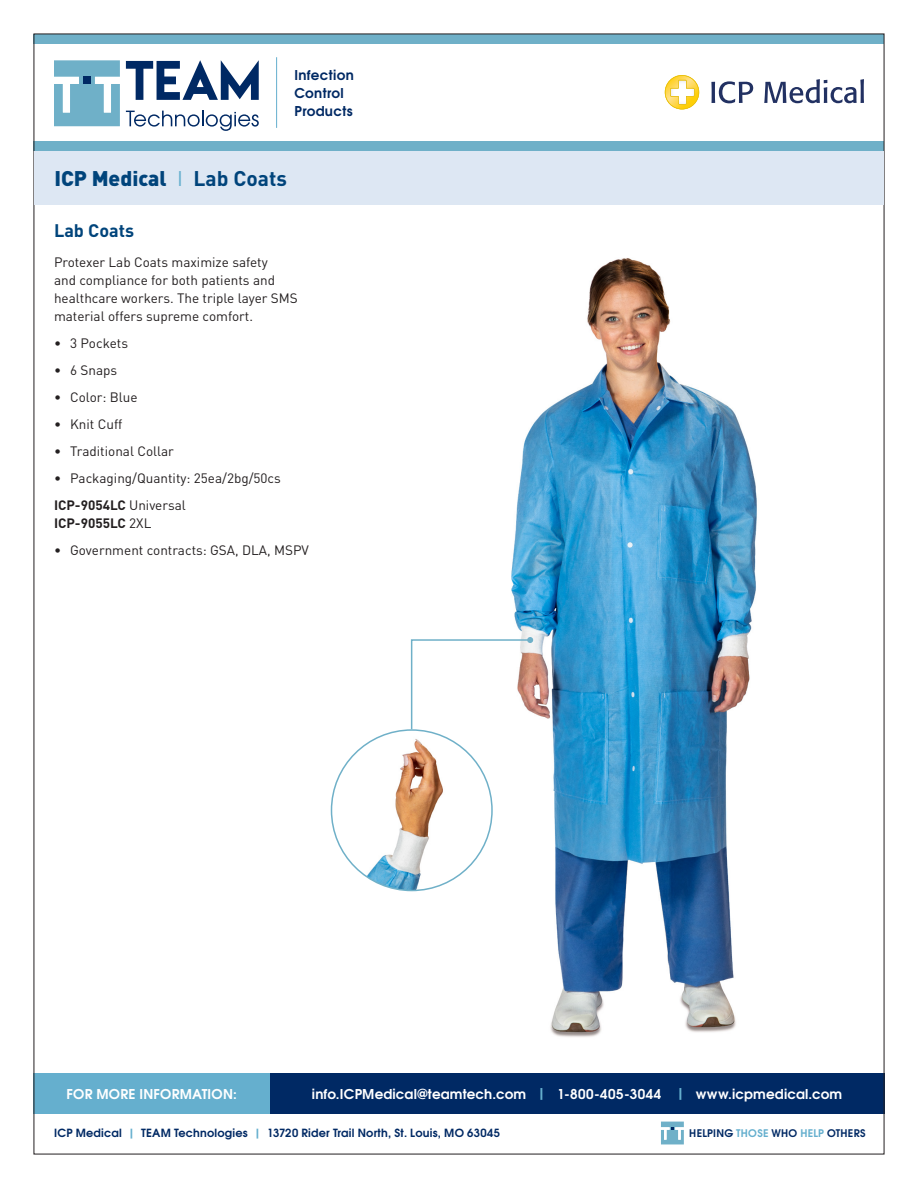
<style>
.page{position:relative;width:918px;height:1188px;background:#fff}
.page>*{position:absolute;margin:0;border:0;box-sizing:border-box;transform-origin:0 0}
.Heading_1{font:900 21px "DIN Pro";color:#00447b}
.Heading_2{font:700 18px "DIN Pro";color:#00447b}
.Body_Text{font:13.5px/18px "DIN Pro";color:#231f20}
.t1{font:700 13.5px "Te X Gyre Adventor";letter-spacing:.015em;color:#fff}
.Body_Text-2{font:700 13.5px/18px "DIN Pro";color:#231f20}
.t2{font:700 13.5px/18px "Te X Gyre Adventor";letter-spacing:.025em;color:#002964}
.t3{font:700 11.25px "Te X Gyre Adventor";letter-spacing:.02em;color:#002964}
.t4{font:700 10.5px "Te X Gyre Adventor";letter-spacing:.025em;color:#002964}
.s1{font-weight:400;color:#65afce}
.s2{font-weight:700}
.s3{font-weight:400}
.s4{color:#65afce}
</style>
<div class="page">
<div style="left:34px;top:34px;width:850px;height:9px;background:#6fb0c8"></div>
<div style="left:34px;top:142px;width:850px;height:9px;background:#6fb0c8"></div>
<svg style="left:661px;top:1122px;width:23px;height:22px"></svg>
<div style="left:270px;top:1073px;width:614px;height:41px;background:#002964"></div>
<svg style="left:126px;top:111px;width:133px;height:20px"></svg>
<svg style="left:126px;top:60px;width:133px;height:40px"></svg>
<svg style="left:54px;top:60px;width:66px;height:66px"></svg>
<div style="left:83px;top:77px;width:8px;height:7px;background:#002964"></div>
<hr style="left:276px;top:57px;width:1px;height:71px;background:#65afce">
<div style="left:34px;top:1073px;width:236px;height:41px;background:#65afce"></div>
<svg style="left:711px;top:81px;width:42px;height:22px"></svg>
<svg style="left:764px;top:79px;width:100px;height:24px"></svg>
<svg style="left:665px;top:75px;width:34px;height:34px"></svg>
<img style="left:487px;top:258px;width:270px;height:779px">
<div style="left:34px;top:151px;width:850px;height:54px;background:#dde7f3"></div>
<img style="left:332px;top:730px;width:160px;height:161px;border-radius:80px">
<svg style="left:410px;top:637px;width:123px;height:94px"></svg>
<p class="t2" style="left:294px;top:65px;width:61px">Infection<br>Control<br>Products</p>
<p class="Heading_1" style="left:54px;top:164px;width:234px">ICP Medical <span class="s1">I</span> <span class="s2">Lab Coats</span></p>
<p class="Heading_2" style="left:54px;top:218px;width:82px">Lab Coats</p>
<p class="Body_Text" style="left:54px;top:252px;width:245px">Protexer Lab Coats maximize safety<br>and compliance for both patients and healthcare workers. The triple layer SMS material offers supreme comfort.</p>
<p class="Body_Text" style="left:54px;top:333px;width:76px">• 3 Pockets</p>
<p class="Body_Text" style="left:54px;top:360px;width:65px">• 6 Snaps</p>
<p class="Body_Text" style="left:54px;top:387px;width:85px">• Color: Blue</p>
<p class="Body_Text" style="left:54px;top:414px;width:70px">• Knit Cuff</p>
<p class="Body_Text" style="left:54px;top:441px;width:121px">• Traditional Collar</p>
<p class="Body_Text" style="left:54px;top:468px;width:228px">• Packaging/Quantity: 25ea/2bg/50cs</p>
<p class="Body_Text-2" style="left:54px;top:495px;width:133px">ICP-9054LC <span class="s3">Universal<br></span>ICP-9055LC <span class="s3">2XL</span></p>
<p class="Body_Text" style="left:54px;top:540px;width:256px">• Government contracts: GSA, DLA, MSPV</p>
<p class="t1" style="left:312px;top:1082px;width:532px">info.ICPMedical@teamtech.com <span class="s4">|</span> 1-800-405-3044 <span class="s4">|</span> www.icpmedical.com</p>
<p class="t3" style="left:54px;top:1123px;width:448px">ICP Medical <span class="s4">|</span> TEAM Technologies <span class="s4">|</span> 13720 Rider Trail North, St. Louis, MO 63045</p>
<p class="t4" style="left:689px;top:1124px;width:178px">HELPING <span class="s4">THOSE</span> WHO <span class="s4">HELP</span> OTHERS</p>
<p class="t1" style="left:67px;top:1082px;width:172px">FOR MORE INFORMATION:</p>
</div>
